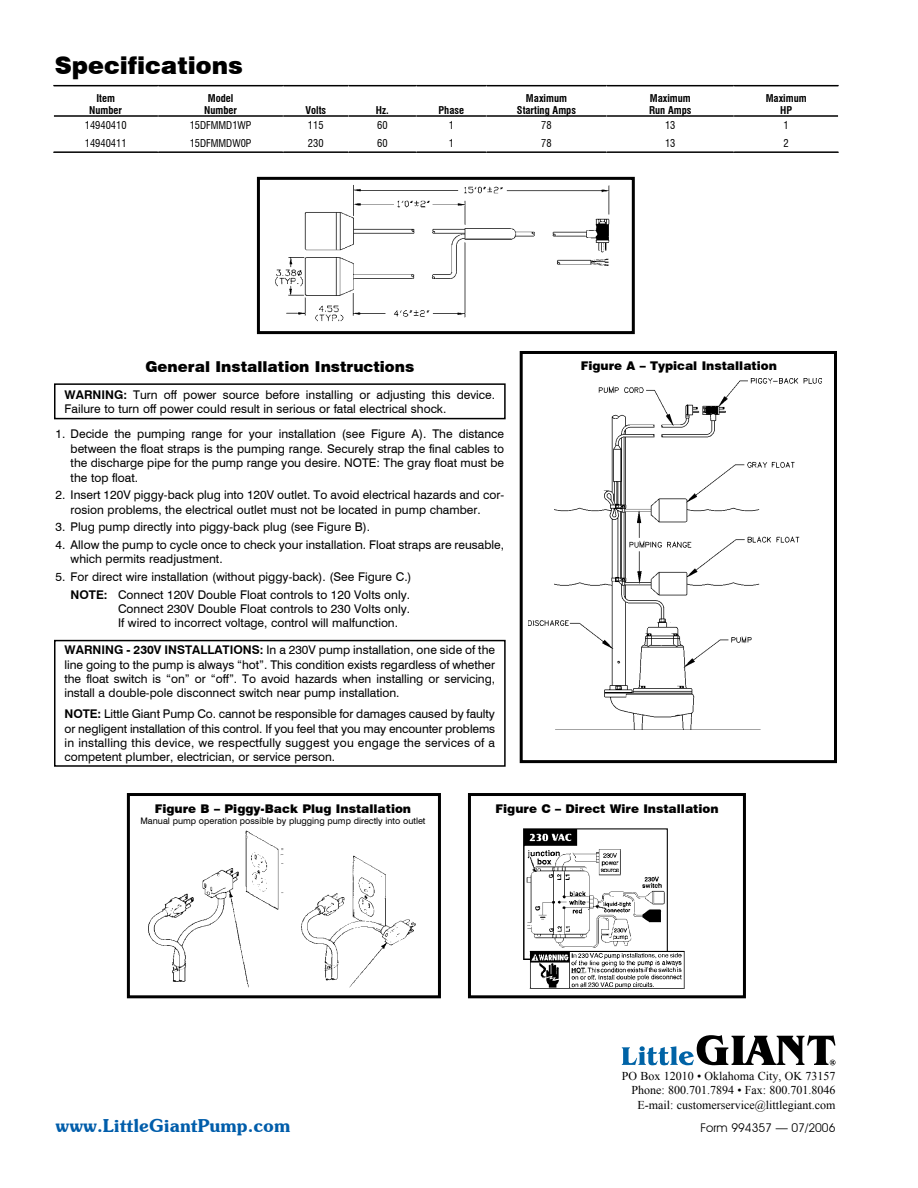
<style>
.page{position:relative;width:918px;height:1188px;background:#fff}
.page>*{position:absolute;margin:0;border:0;box-sizing:border-box;transform-origin:0 0}
.t1{font:900 24px "Swiss 721 BT";color:#000}
.t2{font:600 18px "Souvenir IT Cby BT";color:#005daa}
.t3{font:900 15px "Swiss 721 BT";color:#000}
.t4{font:12px/14.4px "Swiss 721 BT";color:#000}
.t5{font:12px/14.4px "Times New Roman";color:#000;text-align:right}
.t6{font:900 12px "Swiss 721 BT";color:#000}
.t7{font:12px "Avant Garde IT Cby BT";color:#000}
.t8{font:700 condensed 10.5px/12.6px "Swiss 721 BT";color:#000;text-align:center}
.t9{font:condensed 10.5px "Swiss 721 BT";color:#000}
.t10{font:9px "Swiss 721 BT";color:#000}
.s1{font-weight:700}
</style>
<div class="page">
<svg style="left:54px;top:86px;width:784px;height:1px"></svg>
<hr style="left:53px;top:85px;width:105px;height:1px;background:#000">
<hr style="left:158px;top:85px;width:125px;height:1px;background:#000">
<hr style="left:283px;top:85px;width:66px;height:1px;background:#000">
<hr style="left:349px;top:85px;width:67px;height:1px;background:#000">
<hr style="left:416px;top:85px;width:70px;height:1px;background:#000">
<hr style="left:486px;top:85px;width:121px;height:1px;background:#000">
<hr style="left:607px;top:85px;width:127px;height:1px;background:#000">
<hr style="left:734px;top:85px;width:105px;height:1px;background:#000">
<hr style="left:53px;top:115px;width:105px;height:2px;background:#000">
<hr style="left:158px;top:115px;width:125px;height:2px;background:#000">
<hr style="left:283px;top:115px;width:66px;height:2px;background:#000">
<hr style="left:349px;top:115px;width:67px;height:2px;background:#000">
<hr style="left:416px;top:115px;width:70px;height:2px;background:#000">
<hr style="left:486px;top:115px;width:121px;height:2px;background:#000">
<hr style="left:607px;top:115px;width:127px;height:2px;background:#000">
<hr style="left:734px;top:115px;width:104px;height:2px;background:#000">
<hr style="left:53px;top:151px;width:105px;height:2px;background:#000">
<hr style="left:158px;top:151px;width:125px;height:2px;background:#000">
<hr style="left:283px;top:151px;width:66px;height:2px;background:#000">
<hr style="left:349px;top:151px;width:67px;height:2px;background:#000">
<hr style="left:416px;top:151px;width:70px;height:2px;background:#000">
<hr style="left:486px;top:151px;width:121px;height:2px;background:#000">
<hr style="left:607px;top:151px;width:127px;height:2px;background:#000">
<hr style="left:734px;top:151px;width:105px;height:2px;background:#000">
<hr style="left:53px;top:86px;width:1px;height:30px;background:#fff">
<img style="left:275px;top:185px;width:335px;height:137px">
<div style="left:257px;top:177px;width:378px;height:157px;border:3px solid #000"></div>
<img style="left:148px;top:830px;width:268px;height:158px">
<div style="left:127px;top:793px;width:314px;height:205px;border:3px solid #000"></div>
<img style="left:523px;top:828px;width:162px;height:161px">
<div style="left:468px;top:793px;width:278px;height:205px;border:3px solid #000"></div>
<img style="left:529px;top:379px;width:293px;height:350px">
<div style="left:520px;top:351px;width:317px;height:412px;border:3px solid #000"></div>
<div style="left:54px;top:383px;width:452px;height:36px;border:2px solid #000"></div>
<div style="left:54px;top:640px;width:452px;height:127px;border:2px solid #000"></div>
<svg style="left:622px;top:1035px;width:213px;height:30px"></svg>
<h1 class="t1" style="left:55px;top:51px;width:189px">Specifications</h1>
<p class="t8" style="left:89px;top:92px;width:34px">Item<br>Number</p>
<p class="t8" style="left:204px;top:92px;width:34px">Model<br>Number</p>
<p class="t8" style="left:305px;top:104px;width:22px">Volts</p>
<p class="t8" style="left:376px;top:104px;width:14px">Hz.</p>
<p class="t8" style="left:439px;top:104px;width:27px">Phase</p>
<p class="t8" style="left:517px;top:92px;width:61px">Maximum<br>Starting Amps</p>
<p class="t8" style="left:649px;top:92px;width:44px;text-align:left">Maximum<br>Run Amps</p>
<p class="t8" style="left:766px;top:92px;width:43px">Maximum<br>HP</p>
<p class="t9" style="left:85px;top:119px;width:43px">14940410</p>
<p class="t9" style="left:190px;top:119px;width:63px">15DFMMD1WP</p>
<p class="t9" style="left:308px;top:119px;width:17px">115</p>
<p class="t9" style="left:377px;top:119px;width:12px">60</p>
<p class="t9" style="left:449px;top:119px;width:7px">1</p>
<p class="t9" style="left:541px;top:119px;width:12px">78</p>
<p class="t9" style="left:665px;top:119px;width:12px">13</p>
<p class="t9" style="left:784px;top:119px;width:7px">1</p>
<p class="t9" style="left:85px;top:137px;width:43px">14940411</p>
<p class="t9" style="left:190px;top:137px;width:63px">15DFMMDW0P</p>
<p class="t9" style="left:308px;top:137px;width:17px">230</p>
<p class="t9" style="left:377px;top:137px;width:12px">60</p>
<p class="t9" style="left:449px;top:137px;width:7px">1</p>
<p class="t9" style="left:541px;top:137px;width:12px">78</p>
<p class="t9" style="left:665px;top:137px;width:12px">13</p>
<p class="t9" style="left:784px;top:137px;width:7px">2</p>
<p class="t3" style="left:145px;top:358px;width:270px">General Installation Instructions</p>
<p class="t6" style="left:581px;top:358px;width:198px">Figure A – Typical Installation</p>
<p class="t4" style="left:65px;top:387px;width:432px"><span class="s1">WARNING:</span> Turn off power source before installing or adjusting this device.<br>Failure to turn off power could result in serious or fatal electrical shock.</p>
<p class="t4" style="left:71px;top:427px;width:435px;text-align:justify;text-indent:-15px">1. Decide the pumping range for your installation (see Figure A). The distance between the float straps is the pumping range. Securely strap the final cables to the discharge pipe for the pump range you desire. NOTE: The gray float must be the top float.</p>
<p class="t4" style="left:71px;top:488px;width:435px;text-indent:-15px">2. Insert 120V piggy-back plug into 120V outlet. To avoid electrical hazards and cor&shy;rosion problems, the electrical outlet must not be located in pump chamber.</p>
<p class="t4" style="left:56px;top:520px;width:316px">3. Plug pump directly into piggy-back plug (see Figure B).</p>
<p class="t4" style="left:71px;top:537px;width:435px;text-indent:-15px">4. Allow the pump to cycle once to check your installation. Float straps are reusable, which permits readjustment.</p>
<p class="t4" style="left:56px;top:568px;width:358px;line-height:17.7px;text-align:right">5. For direct wire installation (without piggy-back). (See Figure C.)<br><span class="s1">NOTE:</span> Connect 120V Double Float controls to 120 Volts only.</p>
<p class="t4" style="left:118px;top:601px;width:294px">Connect 230V Double Float controls to 230 Volts only.<br>If wired to incorrect voltage, control will malfunction.</p>
<p class="t4" style="left:65px;top:643px;width:432px;text-align:justify"><span class="s1">WARNING - 230V INSTALLATIONS:</span> In a 230V pump installation, one side of the line going to the pump is always “hot”. This condition exists regardless of whether the float switch is “on” or “off”. To avoid hazards when installing or servicing, install a double-pole disconnect switch near pump installation.</p>
<p class="t4" style="left:65px;top:707px;width:432px;text-align:justify"><span class="s1">NOTE:</span> Little Giant Pump Co. cannot be responsible for damages caused by faulty or negligent installation of this control. If you feel that you may encounter problems in installing this device, we respectfully suggest you engage the services of a competent plumber, electrician, or service person.</p>
<p class="t6" style="left:155px;top:802px;width:258px">Figure B – Piggy-Back Plug Installation</p>
<p class="t10" style="left:141px;top:815px;width:286px">Manual pump operation possible by plugging pump directly into outlet</p>
<p class="t6" style="left:496px;top:802px;width:224px">Figure C – Direct Wire Installation</p>
<p class="t5" style="left:622px;top:1068px;width:215px">PO Box 12010 • Oklahoma City, OK 73157<br>Phone: 800.701.7894 • Fax: 800.701.8046<br>E-mail: customerservice@littlegiant.com</p>
<h2 class="t2" style="left:56px;top:1115px;width:237px">www.LittleGiantPump.com</h2>
<p class="t7" style="left:700px;top:1121px;width:137px">Form 994357 — 07/2006</p>
</div>
